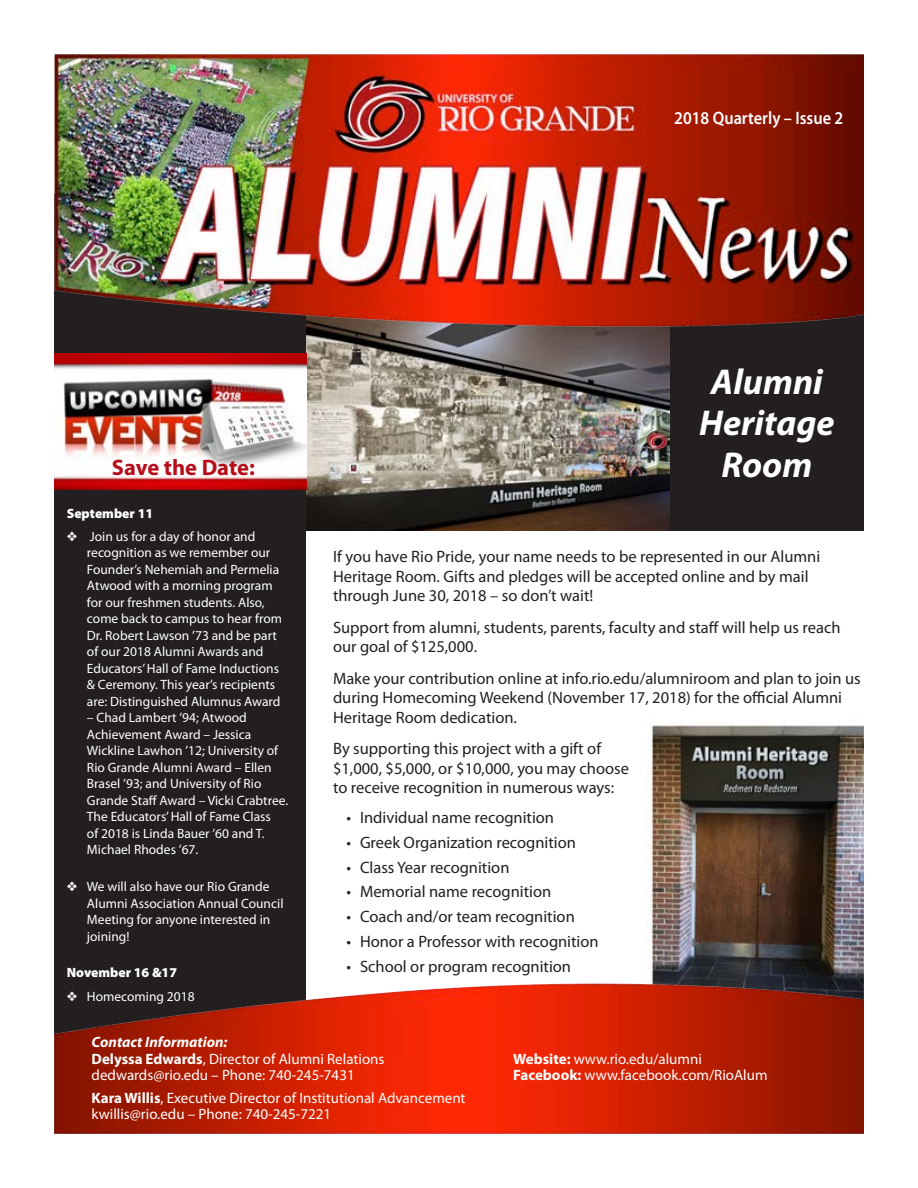
<style>
.page{position:relative;width:918px;height:1188px;background:#fff}
.page>*{position:absolute;margin:0;border:0;box-sizing:border-box;transform-origin:0 0}
.t1{font:italic 700 36px/41.4px "Myriad Pro";color:#fff;text-align:center}
.List_Paragraph{font:700 22.5px "Myriad Pro";letter-spacing:-.005em;color:#b50e1a}
.t2{font:600 18px "Myriad Pro";color:#fff;scale:.91 1}
.t3{font:16.5px/19.5px "Myriad Pro";color:#231f20}
.t4{font:15px/16.2px "Myriad Pro";color:#fff}
.t5{font:italic 700 15px "Myriad Pro";color:#fff}
.t6{font:13.5px/16.5px "Myriad Pro";color:#fff}
.t7{font:900 13.5px "Myriad Pro";color:#fff}
.s1{font-weight:700}
</style>
<div class="page">
<img style="left:54px;top:54px;width:810px;height:1080px">
<img style="left:54px;top:354px;width:252px;height:136px">
<p class="t2" style="left:674px;top:106px;width:187px">2018 Quarterly – Issue 2</p>
<p class="t1" style="left:699px;top:360px;width:137px">Alumni<br>Heritage</p>
<p class="List_Paragraph" style="left:112px;top:453px;width:145px">Save the Date:</p>
<p class="t1" style="left:721px;top:443px;width:92px">Room</p>
<p class="t7" style="left:67px;top:504px;width:88px">September 11</p>
<p class="t6" style="left:87px;top:528px;width:197px;text-indent:-20px">❖ Join us for a day of honor and recognition as we remember our<br>Founder’s Nehemiah and Permelia<br>Atwood with a morning program for our freshmen students. Also, come back to campus to hear from<br>Dr. Robert Lawson ’73 and be part of our 2018 Alumni Awards and<br>Educators’ Hall of Fame Inductions &amp; Ceremony. This year’s recipients are: Distinguished Alumnus Award</p>
<p class="t6" style="left:87px;top:709px;width:203px">– Chad Lambert ’94; Atwood<br>Achievement Award – Jessica<br>Wickline Lawhon ’12; University of<br>Rio Grande Alumni Award – Ellen<br>Brasel ’93; and University of Rio<br>Grande Staff Award – Vicki Crabtree.<br>The Educators’ Hall of Fame Class<br>of 2018 is Linda Bauer ’60 and T.<br>Michael Rhodes ’67.</p>
<p class="t6" style="left:87px;top:878px;width:198px;text-indent:-20px">❖ We will also have our Rio Grande<br>Alumni Association Annual Council<br>Meeting for anyone interested in joining!</p>
<p class="t7" style="left:67px;top:964px;width:112px">November 16 &amp;17</p>
<p class="t6" style="left:67px;top:988px;width:129px">❖ Homecoming 2018</p>
<p class="t3" style="left:333px;top:547px;width:489px">If you have Rio Pride, your name needs to be represented in our Alumni<br>Heritage Room. Gifts and pledges will be accepted online and by mail through June 30, 2018 – so don’t wait!</p>
<p class="t3" style="left:333px;top:617px;width:509px">Support from alumni, students, parents, faculty and staff will help us reach our goal of $125,000.</p>
<p class="t3" style="left:333px;top:668px;width:529px">Make your contribution online at info.rio.edu/alumniroom and plan to join us during Homecoming Weekend (November 17, 2018) for the official Alumni<br>Heritage Room dedication.</p>
<p class="t3" style="left:333px;top:739px;width:297px">By supporting this project with a gift of $1,000, $5,000, or $10,000, you may choose to receive recognition in numerous ways:</p>
<p class="t3" style="left:346px;top:808px;width:209px">• Individual name recognition</p>
<p class="t3" style="left:346px;top:832px;width:231px">• Greek Organization recognition</p>
<p class="t3" style="left:346px;top:857px;width:165px">• Class Year recognition</p>
<p class="t3" style="left:346px;top:882px;width:206px">• Memorial name recognition</p>
<p class="t3" style="left:346px;top:907px;width:230px">• Coach and/or team recognition</p>
<p class="t3" style="left:346px;top:931px;width:254px">• Honor a Professor with recognition</p>
<p class="t3" style="left:346px;top:956px;width:226px">• School or program recognition</p>
<p class="t5" style="left:92px;top:1033px;width:137px">Contact Information:</p>
<p class="t4" style="left:92px;top:1050px;width:294px"><span class="s1">Delyssa Edwards</span>, Director of Alumni Relations dedwards@rio.edu – Phone: 740-245-7431</p>
<p class="t4" style="left:92px;top:1089px;width:376px"><span class="s1">Kara Willis</span>, Executive Director of Institutional Advancement kwillis@rio.edu – Phone: 740-245-7221</p>
<p class="t4" style="left:513px;top:1051px;width:190px"><span class="s1">Website:</span> www.rio.edu/alumni</p>
<p class="t4" style="left:513px;top:1067px;width:256px"><span class="s1">Facebook:</span> www.facebook.com/RioAlum</p>
</div>
